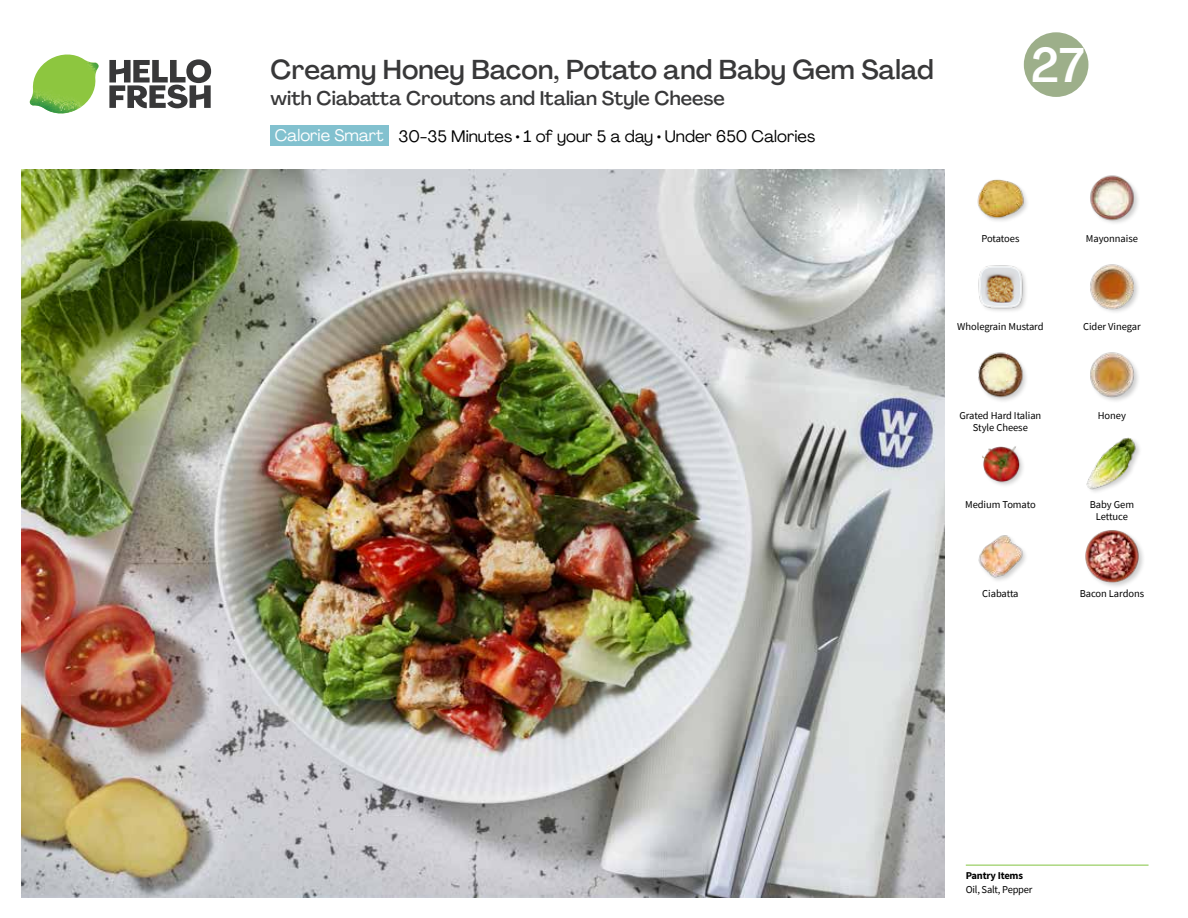
<style>
.page{position:relative;width:1188px;height:918px;background:#fff}
.page>*{position:absolute;margin:0;border:0;box-sizing:border-box;transform-origin:0 0}
.t1{font:500 48px "Agrandir";color:#fff}
.t2{font:500 27px "Agrandir";color:#383839}
.t3{font:500 19.5px "Agrandir";color:#383839}
.t4{font:16.5px "Agrandir";color:#000}
.t5{font:10.5px/12px "Source Sans Pro";letter-spacing:-.005em;color:#000;text-align:center}
.t6{font:700 10.5px "Source Sans Pro";letter-spacing:-.02em;color:#000}
.s1{color:#fff}
</style>
<div class="page">
<svg style="left:109px;top:59px;width:102px;height:49px"></svg>
<img style="left:30px;top:55px;width:69px;height:59px">
<img style="left:21px;top:170px;width:924px;height:728px">
<hr style="left:966px;top:865px;width:183px;height:1px;background:#82c341">
<div style="left:271px;top:126px;width:118px;height:20px;background:#82c1cf"></div>
<img style="left:978px;top:535px;width:48px;height:46px">
<div style="left:1085px;top:529px;width:61px;height:60px;background:#000;opacity:.2"></div>
<img style="left:1085px;top:529px;width:56px;height:56px">
<img style="left:978px;top:352px;width:48px;height:49px">
<img style="left:982px;top:446px;width:41px;height:40px">
<img style="left:1086px;top:437px;width:54px;height:55px">
<img style="left:1090px;top:352px;width:48px;height:49px">
<img style="left:977px;top:179px;width:50px;height:42px">
<img style="left:978px;top:265px;width:48px;height:46px">
<img style="left:1090px;top:264px;width:48px;height:48px">
<img style="left:1090px;top:175px;width:48px;height:48px">
<svg style="left:1023px;top:32px;width:66px;height:65px"></svg>
<h2 class="t2" style="left:271px;top:53px;width:665px">Creamy Honey Bacon, Potato and Baby Gem Salad</h2>
<h3 class="t3" style="left:271px;top:86px;width:456px">with Ciabatta Croutons and Italian Style Cheese</h3>
<h3 class="t4" style="left:275px;top:126px;width:542px"><span class="s1">Calorie Smart</span> 30-35 Minutes • 1 of your 5 a day • Under 650 Calories</h3>
<h1 class="t1" style="left:1031px;top:36px;width:55px">27</h1>
<p class="t5" style="left:981px;top:232px;width:40px">Potatoes</p>
<p class="t5" style="left:1086px;top:232px;width:53px">Mayonnaise</p>
<p class="t5" style="left:957px;top:321px;width:88px">Wholegrain Mustard</p>
<p class="t5" style="left:1083px;top:321px;width:59px">Cider Vinegar</p>
<p class="t5" style="left:960px;top:410px;width:83px">Grated Hard Italian</p>
<p class="t5" style="left:1098px;top:410px;width:30px">Honey</p>
<p class="t5" style="left:973px;top:422px;width:56px">Style Cheese</p>
<p class="t5" style="left:965px;top:498px;width:72px">Medium Tomato</p>
<p class="t5" style="left:1090px;top:498px;width:46px">Baby Gem<br>Lettuce</p>
<p class="t5" style="left:982px;top:587px;width:38px">Ciabatta</p>
<p class="t5" style="left:1080px;top:587px;width:66px">Bacon Lardons</p>
<p class="t6" style="left:966px;top:868px;width:59px">Pantry Items</p>
<p class="t5" style="left:966px;top:884px;width:68px">Oil, Salt, Pepper</p>
</div>
